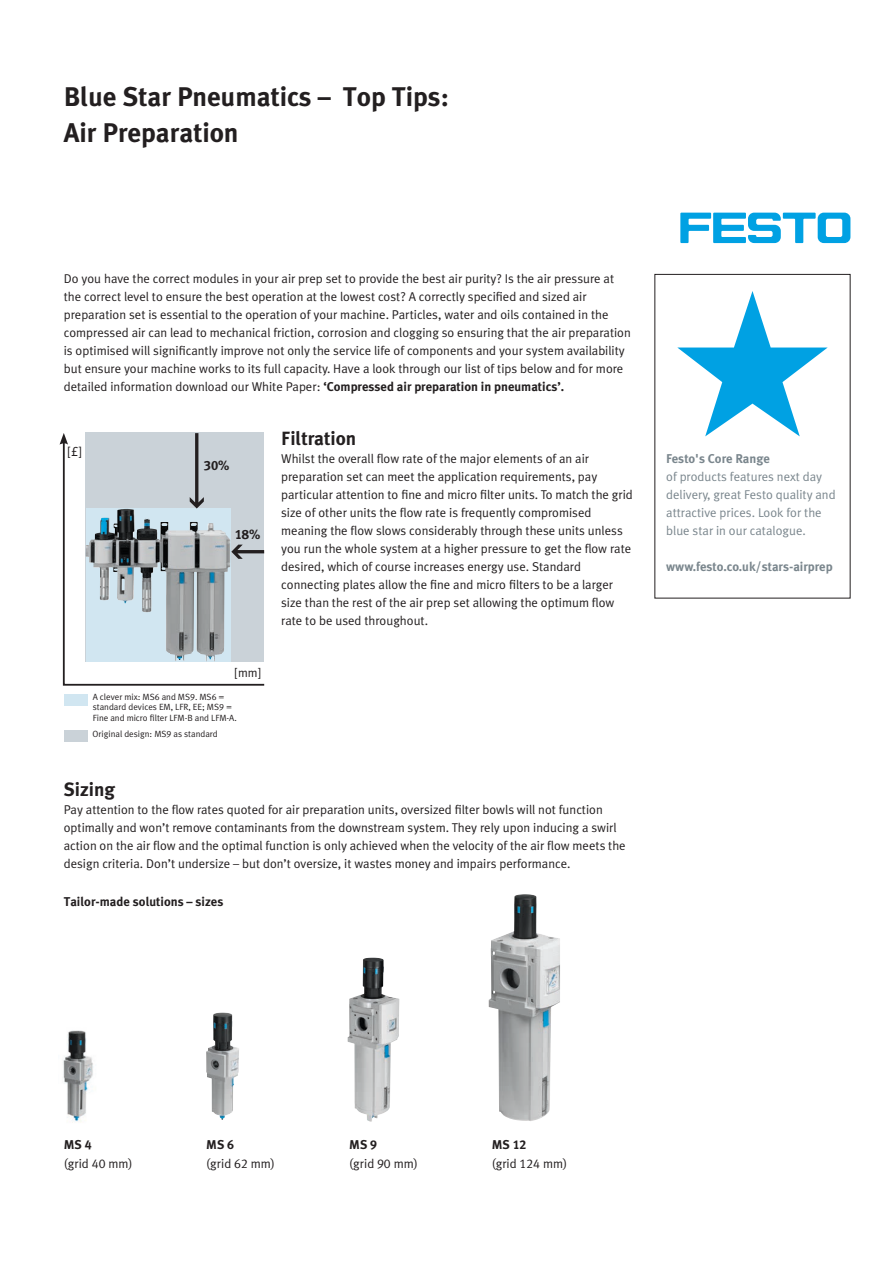
<style>
.page{position:relative;width:893px;height:1263px;background:#fff}
.page>*{position:absolute;margin:0;border:0;box-sizing:border-box;transform-origin:0 0}
.t1{font:700 27px/36px "Meta Plus LF";color:#231f20}
.t2{font:700 19.2px "Meta Plus LF";color:#231f20}
.t3{font:700 13.5px "Meta Plus LF";color:#231f20}
.t4{font:12.75px/18px "Meta Plus LF";color:#231f20}
.t5{font:12.75px/18px "Meta Plus LF";color:#7a868d}
.t6{font:700 12.75px "Meta Plus LF";color:#7a868d}
.t7{font:700 12.75px "Meta Plus LF";color:#231f20}
.t8{font:12.45px "Meta Plus LF";color:#231f20}
.t9{font:9px/10.5px "Meta Plus LF";color:#231f20}
.s1{font-weight:700}
</style>
<div class="page">
<svg style="left:680px;top:213px;width:170px;height:30px"></svg>
<div style="left:64px;top:730px;width:23px;height:11px;background:#cad2d8"></div>
<div style="left:86px;top:433px;width:178px;height:229px;background:#cad2d8"></div>
<div style="left:64px;top:694px;width:23px;height:11px;background:#d1e6f1"></div>
<svg style="left:62px;top:440px;width:203px;height:246px"></svg>
<svg style="left:60px;top:433px;width:8px;height:12px"></svg>
<svg style="left:190px;top:433px;width:14px;height:75px"></svg>
<svg style="left:231px;top:545px;width:33px;height:14px"></svg>
<img style="left:489px;top:894px;width:71px;height:227px">
<img style="left:206px;top:1012px;width:33px;height:108px">
<img style="left:63px;top:1030px;width:31px;height:93px">
<img style="left:348px;top:958px;width:51px;height:164px">
<svg style="left:677px;top:291px;width:151px;height:145px"></svg>
<h1 class="t1" style="left:64px;top:79px;width:387px">Blue Star Pneumatics – Top Tips:<br>Air Preparation</h1>
<p class="t4" style="left:64px;top:269px;width:569px">Do you have the correct modules in your air prep set to provide the best air purity? Is the air pressure at the correct level to ensure the best operation at the lowest cost? A correctly specified and sized air preparation set is essential to the operation of your machine. Particles, water and oils contained in the compressed air can lead to mechanical friction, corrosion and clogging so ensuring that the air preparation is optimised will significantly improve not only the service life of components and your system availability but ensure your machine works to its full capacity. Have a look through our list of tips below and for more detailed information download our White Paper: <span class="s1">‘Compressed air preparation in pneumatics’.</span></p>
<p class="t4" style="left:68px;top:442px;width:15px">[£]</p>
<p class="t3" style="left:204px;top:458px;width:27px">30%</p>
<p class="t3" style="left:235px;top:527px;width:27px">18%</p>
<p class="t8" style="left:235px;top:665px;width:27px">[mm]</p>
<p class="t9" style="left:93px;top:691px;width:146px">A clever mix: MS6 and MS9. MS6 = standard devices EM, LFR, EE; MS9 =<br>Fine and micro filter LFM-B and LFM-A.</p>
<p class="t9" style="left:93px;top:728px;width:127px">Original design: MS9 as standard</p>
<h2 class="t2" style="left:281px;top:427px;width:77px">Filtration</h2>
<p class="t4" style="left:281px;top:449px;width:353px">Whilst the overall flow rate of the major elements of an air preparation set can meet the application requirements, pay particular attention to fine and micro filter units. To match the grid size of other units the flow rate is frequently compromised meaning the flow slows considerably through these units unless you run the whole system at a higher pressure to get the flow rate desired, which of course increases energy use. Standard connecting plates allow the fine and micro filters to be a larger size than the rest of the air prep set allowing the optimum flow rate to be used throughout.</p>
<h2 class="t2" style="left:64px;top:778px;width:53px">Sizing</h2>
<p class="t4" style="left:64px;top:800px;width:563px">Pay attention to the flow rates quoted for air preparation units, oversized filter bowls will not function optimally and won’t remove contaminants from the downstream system. They rely upon inducing a swirl action on the air flow and the optimal function is only achieved when the velocity of the air flow meets the design criteria. Don’t undersize – but don’t oversize, it wastes money and impairs performance.</p>
<p class="t7" style="left:64px;top:894px;width:161px">Tailor-made solutions – sizes</p>
<p class="t6" style="left:666px;top:451px;width:105px">Festo's Core Range</p>
<p class="t5" style="left:666px;top:467px;width:171px">of products features next day delivery, great Festo quality and attractive prices. Look for the blue star in our catalogue.</p>
<p class="t6" style="left:666px;top:559px;width:168px">www.festo.co.uk/stars-airprep</p>
<p class="t7" style="left:64px;top:1137px;width:29px">MS 4</p>
<p class="t4" style="left:64px;top:1154px;width:70px">(grid 40 mm)</p>
<p class="t7" style="left:206px;top:1137px;width:29px">MS 6</p>
<p class="t4" style="left:206px;top:1154px;width:70px">(grid 62 mm)</p>
<p class="t7" style="left:349px;top:1137px;width:29px">MS 9</p>
<p class="t4" style="left:349px;top:1154px;width:70px">(grid 90 mm)</p>
<p class="t7" style="left:492px;top:1137px;width:36px">MS 12</p>
<p class="t4" style="left:492px;top:1154px;width:77px">(grid 124 mm)</p>
</div>
